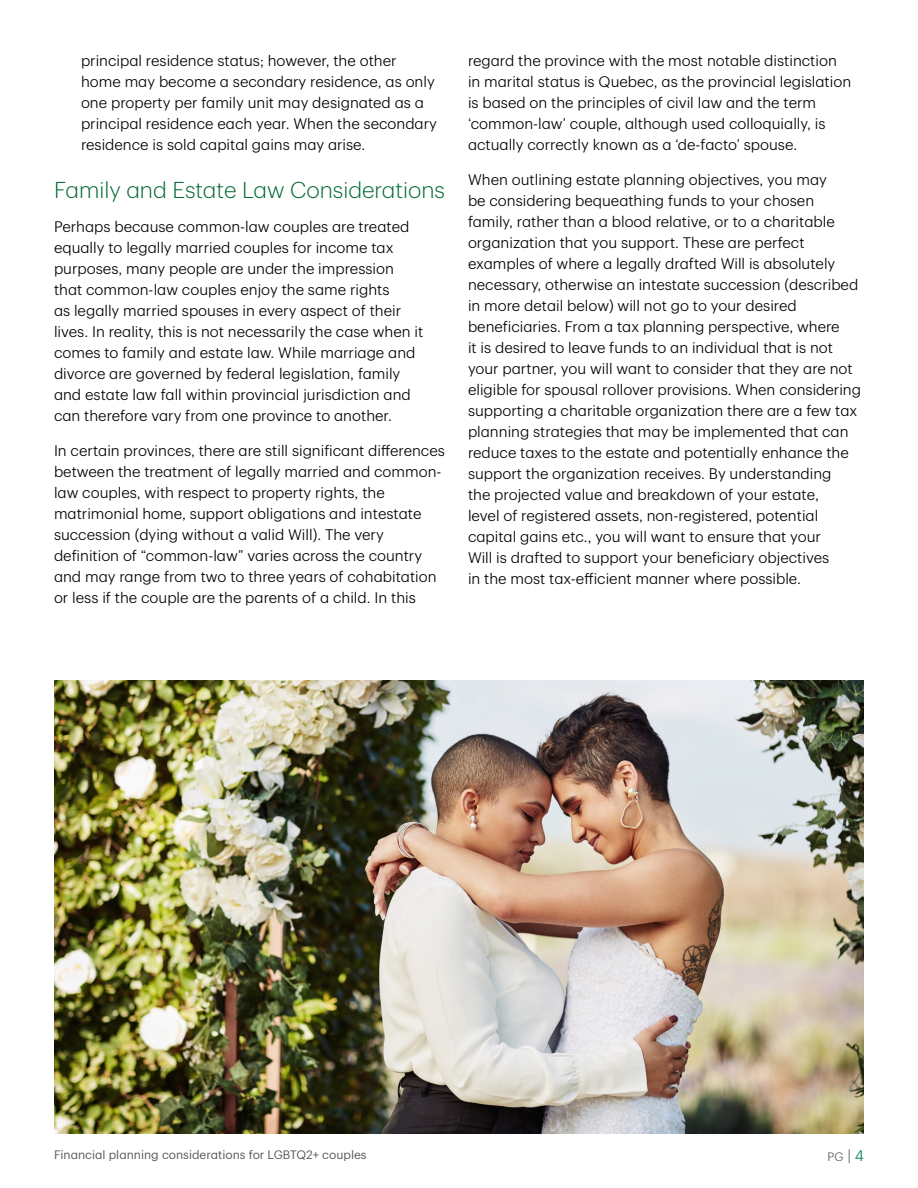
<style>
.page{position:relative;width:918px;height:1188px;background:#fff}
.page>*{position:absolute;margin:0;border:0;box-sizing:border-box;transform-origin:0 0}
.Subtitle{font:300 22.5px "TD Graphik";color:#006a31}
.Subtitle-2{font:300 15px/21px "TD Graphik";color:#000}
.t1{font:12px "TD Graphik";color:#58595b}
.t2{font:300 12px "TD Graphik";color:#58595b}
.s1{font-size:15px}
.s2{font-size:15px;color:#007e4a}
</style>
<div class="page">
<img style="left:54px;top:680px;width:810px;height:454px">
<p class="Subtitle-2" style="left:81px;top:49px;width:358px">principal residence status; however, the other home may become a secondary residence, as only one property per family unit may designated as a principal residence each year. When the secondary residence is sold capital gains may arise.</p>
<p class="Subtitle" style="left:54px;top:173px;width:392px">Family and Estate Law Considerations</p>
<p class="Subtitle-2" style="left:54px;top:215px;width:371px">Perhaps because common-law couples are treated equally to legally married couples for income tax purposes, many people are under the impression that common-law couples enjoy the same rights<br>as legally married spouses in every aspect of their lives. In reality, this is not necessarily the case when it comes to family and estate law. While marriage and divorce are governed by federal legislation, family and estate law fall within provincial jurisdiction and can therefore vary from one province to another.</p>
<p class="Subtitle-2" style="left:54px;top:438px;width:392px">In certain provinces, there are still significant differences between the treatment of legally married and common&shy;law couples, with respect to property rights, the matrimonial home, support obligations and intestate succession (dying without a valid Will). The very definition of “common-law” varies across the country and may range from two to three years of cohabitation or less if the couple are the parents of a child. In this</p>
<p class="Subtitle-2" style="left:468px;top:49px;width:385px">regard the province with the most notable distinction in marital status is Quebec, as the provincial legislation is based on the principles of civil law and the term ‘common-law’ couple, although used colloquially, is actually correctly known as a ‘de-facto’ spouse.</p>
<p class="Subtitle-2" style="left:468px;top:168px;width:395px">When outlining estate planning objectives, you may<br>be considering bequeathing funds to your chosen family, rather than a blood relative, or to a charitable organization that you support. These are perfect examples of where a legally drafted Will is absolutely necessary, otherwise an intestate succession (described in more detail below) will not go to your desired beneficiaries. From a tax planning perspective, where<br>it is desired to leave funds to an individual that is not your partner, you will want to consider that they are not eligible for spousal rollover provisions. When considering supporting a charitable organization there are a few tax planning strategies that may be implemented that can reduce taxes to the estate and potentially enhance the support the organization receives. By understanding<br>the projected value and breakdown of your estate,<br>level of registered assets, non-registered, potential capital gains etc., you will want to ensure that your<br>Will is drafted to support your beneficiary objectives<br>in the most tax-efficient manner where possible.</p>
<p class="t1" style="left:54px;top:1145px;width:314px">Financial planning considerations for LGBTQ2+ couples</p>
<p class="t2" style="left:827px;top:1147px;width:38px">PG<span class="s1">|</span><span class="s2">4</span></p>
</div>
